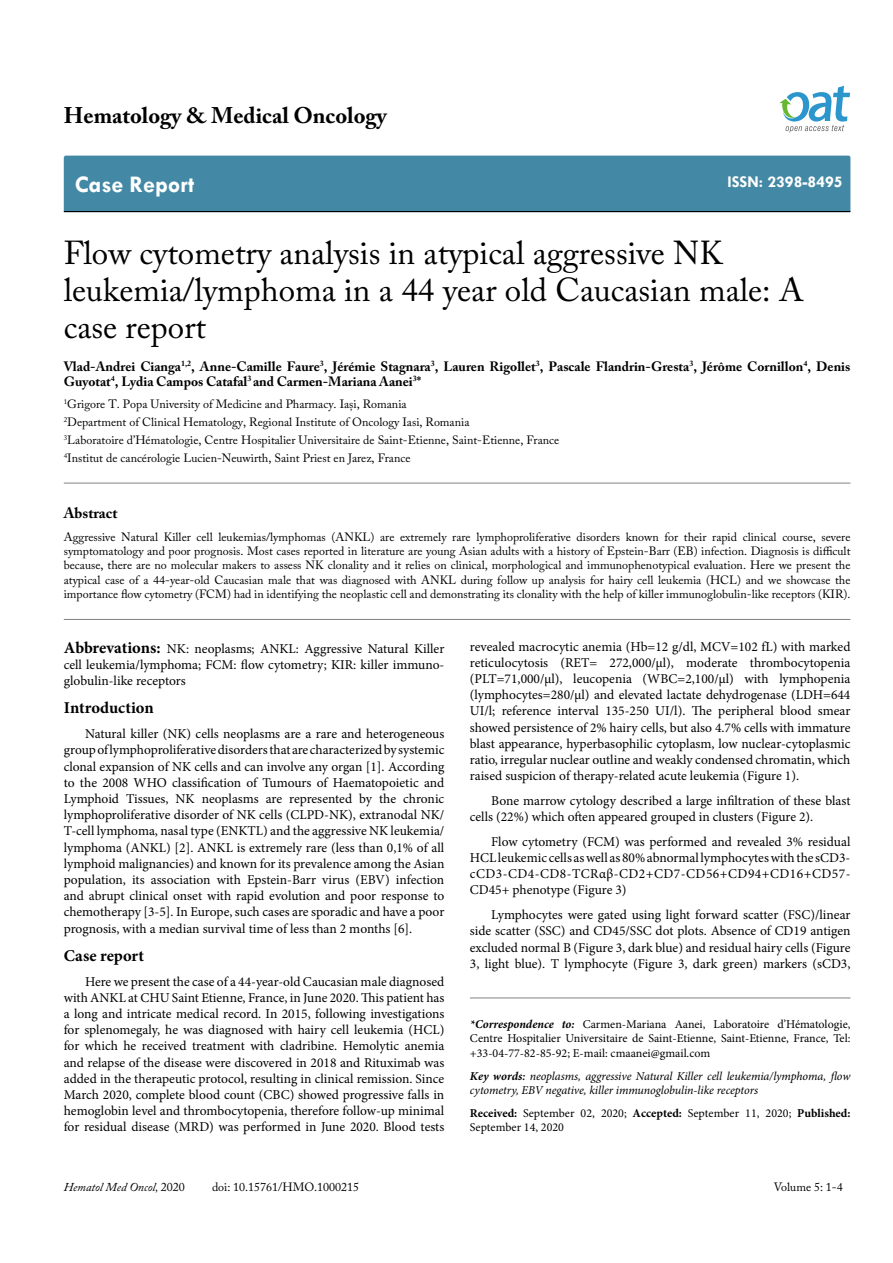
<style>
.page{position:relative;width:893px;height:1263px;background:#fff}
.page>*{position:absolute;margin:0;border:0;box-sizing:border-box;transform-origin:0 0}
.t1{font:33px/37.5px "Adobe Caslon Pro";color:#000}
.t2{font:700 24px "Tw Cen";color:#fff}
.t3{font:700 22.5px "Adobe Caslon Pro";color:#000}
.t4{font:700 16.5px "Minion Pro";letter-spacing:.005em;color:#000}
.t5{font:700 16.5px "Tw Cen";color:#fff}
.t6{font:700 15px "Adobe Caslon Pro";color:#000}
.t7{font:13.5px/16.2px "Minion Pro";color:#000;text-align:justify}
.t8{font:700 13.5px/15px "Adobe Caslon Pro";color:#000}
.t9{font:12px/14.4px "Adobe Caslon Pro";color:#000}
.t10{font:12px/14.4px "Minion Pro";color:#000;text-align:justify}
.t11{font:italic 12px/14.4px "Minion Pro";letter-spacing:-.005em;color:#000}
.t12{font:italic 12px "Adobe Caslon Pro";color:#000}
.s1{font-weight:700;font-size:16.5px}
.s2{font-style:normal}
.s3{font-weight:700;font-style:italic}
.s4{font-weight:700}
.s5{font-weight:600}
</style>
<div class="page">
<div style="left:64px;top:156px;width:786px;height:55px;background:#4389a5"></div>
<hr style="left:64px;top:211px;width:786px;height:1px;background:#000">
<svg style="left:779px;top:86px;width:71px;height:47px"></svg>
<hr style="left:64px;top:619px;width:786px;height:1px;background:#808285">
<hr style="left:64px;top:483px;width:786px;height:1px;background:#808285">
<hr style="left:470px;top:998px;width:380px;height:1px;background:#808285">
<h3 class="t3" style="left:64px;top:102px;width:324px">Hematology &amp; Medical Oncology</h3>
<h2 class="t2" style="left:75px;top:170px;width:121px">Case Report</h2>
<p class="t5" style="left:727px;top:172px;width:117px">ISSN: 2398-8495</p>
<h1 class="t1" style="left:64px;top:233px;width:741px">Flow cytometry analysis in atypical aggressive NK leukemia/lymphoma in a 44 year old Caucasian male: A case report</h1>
<p class="t8" style="left:64px;top:358px;width:788px">Vlad-Andrei Cianga<sup>1,2</sup>, Anne-Camille Faure<sup>3</sup>, Jérémie Stagnara<sup>3</sup>, Lauren Rigollet<sup>3</sup>, Pascale Flandrin-Gresta<sup>3</sup>, Jérôme Cornillon<sup>4</sup>, Denis<br>Guyotat<sup>4</sup>, Lydia Campos Catafal<sup>3</sup> and Carmen-Mariana Aanei<sup>3</sup>*</p>
<p class="t9" style="left:64px;top:395px;width:497px;line-height:18px"><sup>1</sup>Grigore T. Popa University of Medicine and Pharmacy. Iași, Romania<br><sup>2</sup>Department of Clinical Hematology, Regional Institute of Oncology Iasi, Romania<br><sup>3</sup>Laboratoire d’Hématologie, Centre Hospitalier Universitaire de Saint-Etienne, Saint-Etienne, France <sup>4</sup>Institut de cancérologie Lucien-Neuwirth, Saint Priest en Jarez, France</p>
<p class="t6" style="left:64px;top:504px;width:55px">Abstract</p>
<p class="t9" style="left:64px;top:529px;width:788px;text-align:justify">Aggressive Natural Killer cell leukemias/lymphomas (ANKL) are extremely rare lymphoproliferative disorders known for their rapid clinical course, severe symptomatology and poor prognosis. Most cases reported in literature are young Asian adults with a history of Epstein-Barr (EB) infection. Diagnosis is difficult because, there are no molecular makers to assess NK clonality and it relies on clinical, morphological and immunophenotypical evaluation. Here we present the atypical case of a 44-year-old Caucasian male that was diagnosed with ANKL during follow up analysis for hairy cell leukemia (HCL) and we showcase the importance flow cytometry (FCM) had in identifying the neoplastic cell and demonstrating its clonality with the help of killer immunoglobulin-like receptors (KIR).</p>
<p class="t7" style="left:64px;top:640px;width:382px"><span class="s1">Abbrevations:</span> NK: neoplasms; ANKL: Aggressive Natural Killer cell leukemia/lymphoma; FCM: flow cytometry; KIR: killer immuno&shy;globulin-like receptors</p>
<p class="t4" style="left:64px;top:696px;width:91px">Introduction</p>
<p class="t7" style="left:64px;top:726px;width:382px;text-indent:21px">Natural killer (NK) cells neoplasms are a rare and heterogeneous group of lymphoproliferative disorders that are characterized by systemic clonal expansion of NK cells and can involve any organ [1]. According to the 2008 WHO classification of Tumours of Haematopoietic and Lymphoid Tissues, NK neoplasms are represented by the chronic lymphoproliferative disorder of NK cells (CLPD-NK), extranodal NK/ T-cell lymphoma, nasal type (ENKTL) and the aggressive NK leukemia/ lymphoma (ANKL) [2]. ANKL is extremely rare (less than 0,1% of all lymphoid malignancies) and known for its prevalence among the Asian population, its association with Epstein-Barr virus (EBV) infection and abrupt clinical onset with rapid evolution and poor response to chemotherapy [3-5]. In Europe, such cases are sporadic and have a poor prognosis, with a median survival time of less than 2 months [6].</p>
<p class="t4" style="left:64px;top:944px;width:82px">Case report</p>
<p class="t7" style="left:64px;top:973px;width:382px;text-indent:21px">Here we present the case of a 44-year-old Caucasian male diagnosed with ANKL at CHU Saint Etienne, France, in June 2020. This patient has a long and intricate medical record. In 2015, following investigations for splenomegaly, he was diagnosed with hairy cell leukemia (HCL) for which he received treatment with cladribine. Hemolytic anemia and relapse of the disease were discovered in 2018 and Rituximab was added in the therapeutic protocol, resulting in clinical remission. Since March 2020, complete blood count (CBC) showed progressive falls in hemoglobin level and thrombocytopenia, therefore follow-up minimal for residual disease (MRD) was performed in June 2020. Blood tests</p>
<p class="t12" style="left:64px;top:1180px;width:123px">Hematol Med Oncol, <span class="s2">2020</span></p>
<p class="t9" style="left:212px;top:1180px;width:149px">doi: 10.15761/HMO.1000215</p>
<p class="t7" style="left:470px;top:638px;width:382px">revealed macrocytic anemia (Hb=12 g/dl, MCV=102 fL) with marked reticulocytosis (RET= 272,000/µl), moderate thrombocytopenia (PLT=71,000/µl), leucopenia (WBC=2,100/µl) with lymphopenia (lymphocytes=280/µl) and elevated lactate dehydrogenase (LDH=644<br>UI/l; reference interval 135-250 UI/l). The peripheral blood smear showed persistence of 2% hairy cells, but also 4.7% cells with immature blast appearance, hyperbasophilic cytoplasm, low nuclear-cytoplasmic ratio, irregular nuclear outline and weakly condensed chromatin, which raised suspicion of therapy-related acute leukemia (Figure 1).</p>
<p class="t7" style="left:470px;top:792px;width:382px;text-indent:21px">Bone marrow cytology described a large infiltration of these blast cells (22%) which often appeared grouped in clusters (Figure 2).</p>
<p class="t7" style="left:470px;top:833px;width:382px;text-indent:21px">Flow cytometry (FCM) was performed and revealed 3% residual HCL leukemic cells as well as 80% abnormal lymphocytes with the sCD3- cCD3-CD4-CD8-TCRαβ-CD2+CD7-CD56+CD94+CD16+CD57- CD45+ phenotype (Figure 3)</p>
<p class="t7" style="left:470px;top:907px;width:382px;text-indent:21px">Lymphocytes were gated using light forward scatter (FSC)/linear side scatter (SSC) and CD45/SSC dot plots. Absence of CD19 antigen excluded normal B (Figure 3, dark blue) and residual hairy cells (Figure 3, light blue). T lymphocyte (Figure 3, dark green) markers (sCD3,</p>
<p class="t10" style="left:470px;top:1017px;width:382px"><span class="s3">*Correspondence to:</span> Carmen-Mariana Aanei, Laboratoire d’Hématologie, Centre Hospitalier Universitaire de Saint-Etienne, Saint-Etienne, France, Tel: +33-04-77-82-85-92; E-mail: cmaanei@gmail.com</p>
<p class="t11" style="left:470px;top:1069px;width:382px"><span class="s4">Key words</span><span class="s5">:</span> neoplasms, aggressive Natural Killer cell leukemia/lymphoma, flow cytometry, EBV negative, killer immunoglobulin-like receptors</p>
<p class="t10" style="left:470px;top:1106px;width:382px"><span class="s4">Received:</span> September 02, 2020; <span class="s4">Accepted:</span> September 11, 2020; <span class="s4">Published:<br></span>September 14, 2020</p>
<p class="t9" style="left:774px;top:1180px;width:71px">Volume 5: 1-4</p>
</div>
